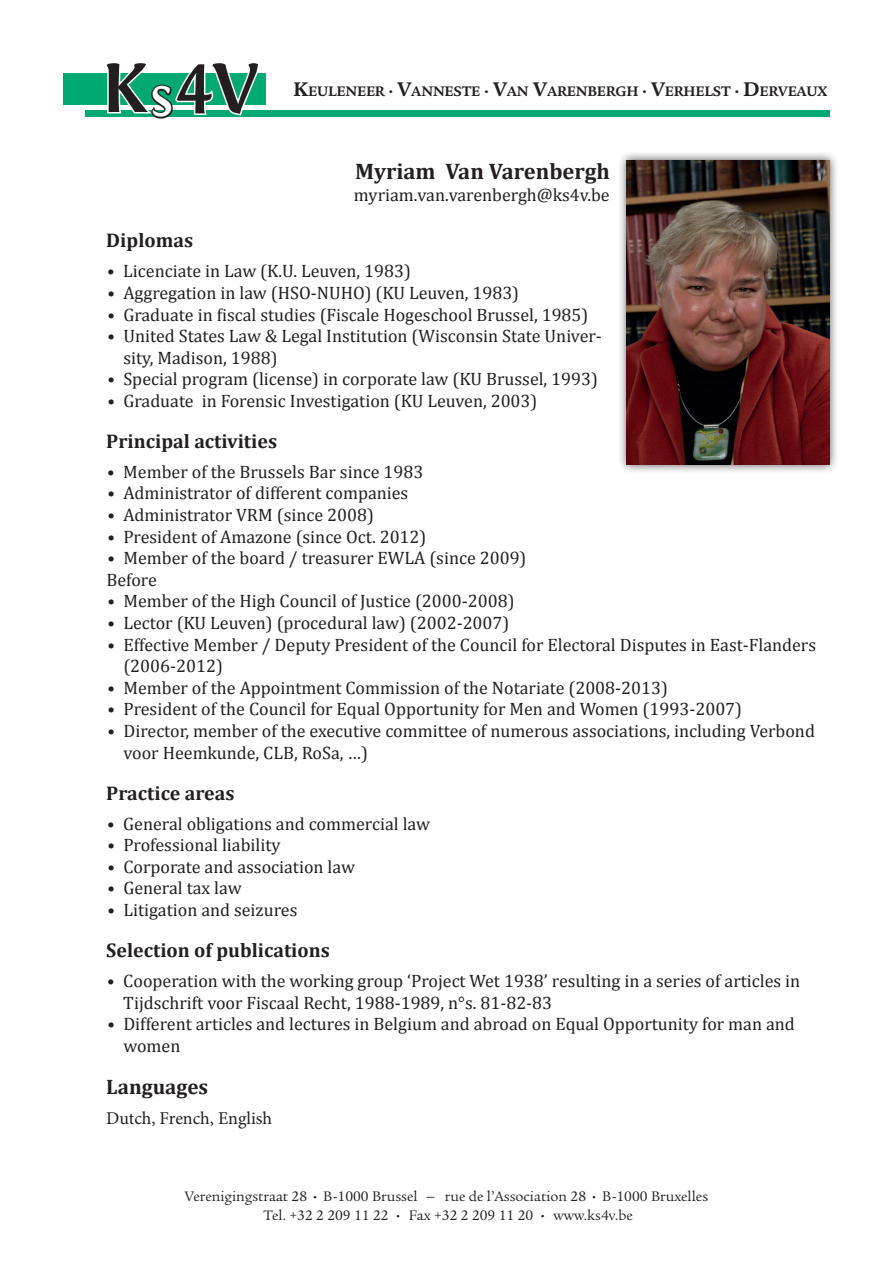
<style>
.page{position:relative;width:893px;height:1263px;background:#fff}
.page>*{position:absolute;margin:0;border:0;box-sizing:border-box;transform-origin:0 0}
.t1{font:700 72px "Fontin";color:#231f20}
.t2{font:700 22.5px "Cambria";color:#231f20}
.t3{font:700 21px "Cambria";color:#231f20}
.t4{font:700 19.8px "Cambria";color:#231f20}
.t5{font:18px/21.6px "Cambria";color:#231f20}
.t6{font:18px "Minion Pro";letter-spacing:-.005em;color:#231f20}
.t7{font:15px/19.5px "Legacy Serif Std";color:#231f20;text-align:center}
.t8{font:700 15px "Legacy Serif Std";letter-spacing:-.015em;color:#231f20}
.s1{font-size:21.45px}
.s2{font-size:16.5px}
.s3{font-family:"Trebuchet MS"}
.s4{font-size:21px}
</style>
<div class="page">
<div style="left:617px;top:150px;width:222px;height:324px;background:#231f20;opacity:.75"></div>
<img style="left:627px;top:160px;width:202px;height:304px">
<div style="left:64px;top:73px;width:202px;height:32px;background:#00a972"></div>
<div style="left:85px;top:111px;width:744px;height:6px;background:#00a972"></div>
<svg style="left:103px;top:73px;width:158px;height:46px"></svg>
<h1 class="t1" style="left:101px;top:48px;width:47px">K</h1>
<h1 class="t1" style="left:151px;top:46px;width:109px"><sub>S</sub>4V</h1>
<p class="t8" style="left:293px;top:83px;width:536px"><span class="s1">K</span>EULENEER <span class="s2">•</span> <span class="s1">V</span>ANNESTE <span class="s2">•</span> <span class="s1">V</span>AN <span class="s1">V</span>ARENBERGH <span class="s2">•</span> <span class="s1">V</span>ERHELST <span class="s2">•</span> <span class="s1">D</span>ERVEAUX</p>
<p class="t2" style="left:355px;top:156px;width:256px">Myriam Van Varenbergh</p>
<p class="t5" style="left:354px;top:184px;width:257px">myriam.van.varenbergh@ks4v.be</p>
<p class="t4" style="left:106px;top:226px;width:88px">Diplomas</p>
<p class="t5" style="left:106px;top:260px;width:306px"><span class="s3">•</span> Licenciate in Law (K.U. Leuven, 1983)</p>
<p class="t5" style="left:106px;top:282px;width:414px"><span class="s3">•</span> Aggregation in law (HSO-NUHO) (KU Leuven, 1983)</p>
<p class="t5" style="left:106px;top:303px;width:484px"><span class="s3">•</span> Graduate in fiscal studies (Fiscale Hogeschool Brussel, 1985)</p>
<p class="t5" style="left:123px;top:325px;width:480px;text-indent:-17px"><span class="s3">•</span> United States Law &amp; Legal Institution (Wisconsin State Univer&shy;sity, Madison, 1988)</p>
<p class="t5" style="left:106px;top:368px;width:493px"><span class="s3">•</span> Special program (license) in corporate law (KU Brussel, 1993)</p>
<p class="t5" style="left:106px;top:390px;width:433px"><span class="s3">•</span> Graduate in Forensic Investigation (KU Leuven, 2003)</p>
<p class="t4" style="left:106px;top:427px;width:172px">Principal activities</p>
<p class="t5" style="left:106px;top:461px;width:318px"><span class="s3">•</span> Member of the Brussels Bar since 1983</p>
<p class="t5" style="left:106px;top:482px;width:304px"><span class="s3">•</span> Administrator of different companies</p>
<p class="t5" style="left:106px;top:504px;width:269px"><span class="s3">•</span> Administrator VRM (since 2008)</p>
<p class="t5" style="left:106px;top:526px;width:322px"><span class="s3">•</span> President of Amazone (since Oct. 2012)</p>
<p class="t5" style="left:106px;top:547px;width:422px"><span class="s3">•</span> Member of the board / treasurer EWLA (since 2009)<br>Before</p>
<p class="t5" style="left:106px;top:590px;width:410px"><span class="s3">•</span> Member of the High Council of Justice (2000-2008)</p>
<p class="t5" style="left:106px;top:612px;width:404px"><span class="s3">•</span> Lector (KU Leuven) (procedural law) (2002-2007)</p>
<p class="t5" style="left:123px;top:634px;width:694px;text-indent:-17px"><span class="s3">•</span> Effective Member / Deputy President of the Council for Electoral Disputes in East-Flanders (2006-2012)</p>
<p class="t5" style="left:106px;top:677px;width:563px"><span class="s3">•</span> Member of the Appointment Commission of the Notariate (2008-2013)</p>
<p class="t5" style="left:106px;top:698px;width:637px"><span class="s3">•</span> President of the Council for Equal Opportunity for Men and Women (1993-2007)</p>
<p class="t5" style="left:123px;top:720px;width:693px;text-indent:-17px"><span class="s3">•</span> Director, member of the executive committee of numerous associations, including Verbond voor Heemkunde, CLB, RoSa, …)</p>
<p class="t4" style="left:106px;top:779px;width:130px">Practice areas</p>
<p class="t5" style="left:106px;top:813px;width:325px"><span class="s3">•</span> General obligations and commercial law</p>
<p class="t5" style="left:106px;top:834px;width:176px"><span class="s3">•</span> Professional liability</p>
<p class="t5" style="left:106px;top:856px;width:250px"><span class="s3">•</span> Corporate and association law</p>
<p class="t5" style="left:106px;top:877px;width:137px"><span class="s3">•</span> General tax law</p>
<p class="t5" style="left:106px;top:899px;width:193px"><span class="s3">•</span> Litigation and seizures</p>
<p class="t4" style="left:106px;top:936px;width:225px">Selection of publications</p>
<p class="t5" style="left:123px;top:970px;width:678px;text-indent:-17px"><span class="s3">•</span> Cooperation with the working group ‘Project Wet 1938’ resulting in a series of articles in<br>Tijdschrift voor Fiscaal Recht, 1988-1989, n°s. 81-82-83</p>
<p class="t5" style="left:123px;top:1013px;width:673px;text-indent:-17px"><span class="s3">•</span> Different articles and lectures in Belgium and abroad on Equal Opportunity for man and women</p>
<p class="t3" style="left:106px;top:1072px;width:103px">Languages</p>
<p class="t6" style="left:106px;top:1106px;width:167px">Dutch, French, English</p>
<p class="t7" style="left:185px;top:1186px;width:525px">Verenigingstraat 28 <span class="s4">•</span> B-1000 Brussel <span class="s4">–</span> rue de l’Association 28 <span class="s4">•</span> B-1000 Bruxelles<br>Tel. +32 2 209 11 22 <span class="s4">•</span> Fax +32 2 209 11 20 <span class="s4">•</span> www.ks4v.be</p>
</div>
